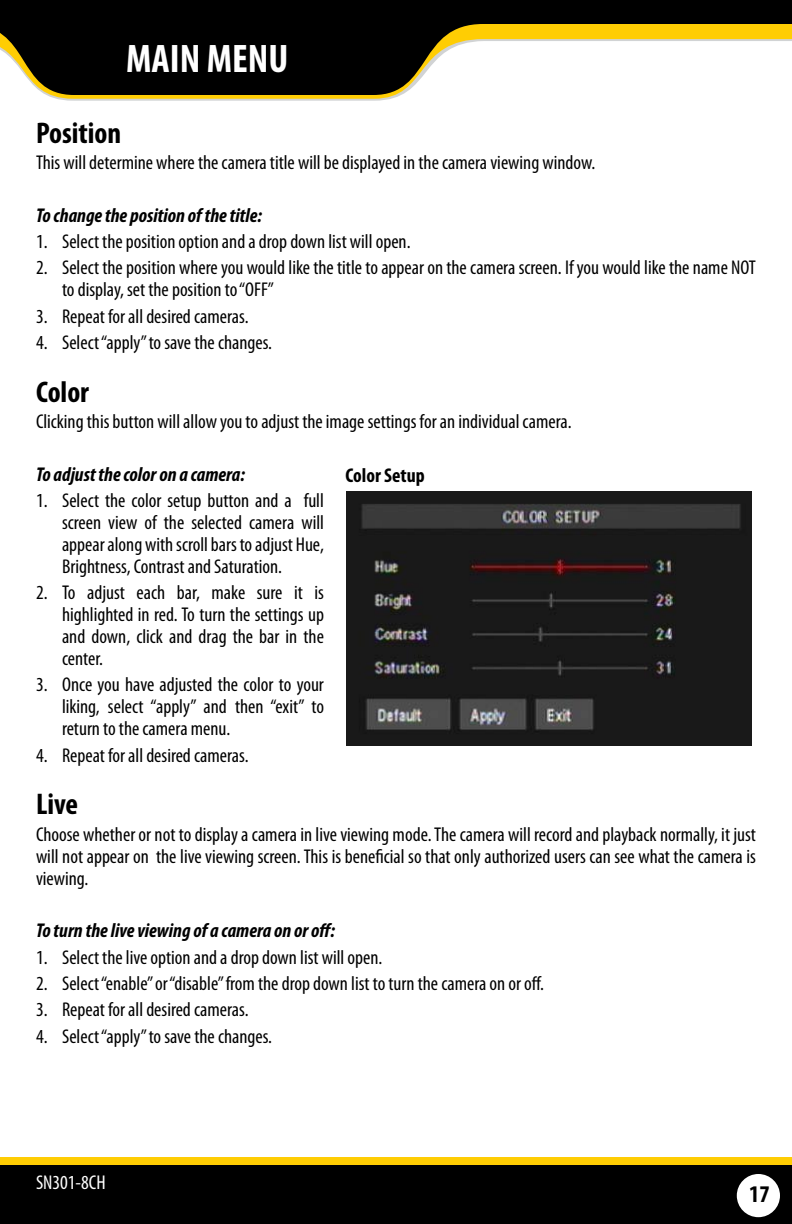
<style>
.page{position:relative;width:792px;height:1224px;background:#fff}
.page>*{position:absolute;margin:0;border:0;box-sizing:border-box;transform-origin:0 0}
.t1{font:700 condensed 40px "Myriad Pro";color:#fff}
.t2{font:700 condensed 30px "Myriad Pro";color:#000}
.t3{font:700 condensed 24px "Myriad Pro";color:#000}
.t4{font:condensed 20px/22px "Myriad Pro";color:#000;text-align:justify}
.t5{font:italic 700 condensed 20px "Myriad Pro";color:#000}
.t6{font:700 condensed 20px "Myriad Pro";color:#000}
.t7{font:condensed 20px "Myriad Pro";color:#fff}
</style>
<div class="page">
<div style="left:0;top:1158px;width:792px;height:18px;background:#ffcd03"></div>
<div style="left:0;top:1166px;width:792px;height:58px;background:#000"></div>
<div style="left:737px;top:1174px;width:43px;height:43px;background:#fff;border-radius:50%"></div>
<svg style="left:47px;top:95px;width:354px;height:4px"></svg>
<svg style="left:0;top:0;width:792px;height:95px;fill:#000"></svg>
<img style="left:346px;top:492px;width:406px;height:254px">
<h1 class="t1" style="left:126px;top:34px;width:164px">MAIN MENU</h1>
<h2 class="t2" style="left:36px;top:114px;width:87px">Position</h2>
<p class="t4" style="left:36px;top:151px;width:561px">This will determine where the camera title will be displayed in the camera viewing window.</p>
<p class="t5" style="left:36px;top:203px;width:227px">To change the position of the title:</p>
<p class="t4" style="left:36px;top:230px;width:376px">1. Select the position option and a drop down list will open.</p>
<p class="t4" style="left:62px;top:256px;width:696px;text-indent:-26px">2. Select the position where you would like the title to appear on the camera screen. If you would like the name NOT to display, set the position to “OFF”</p>
<p class="t4" style="left:36px;top:305px;width:214px">3. Repeat for all desired cameras.</p>
<p class="t4" style="left:36px;top:331px;width:238px">4. Select “apply” to save the changes.</p>
<h2 class="t2" style="left:36px;top:373px;width:55px">Color</h2>
<p class="t4" style="left:36px;top:410px;width:537px">Clicking this button will allow you to adjust the image settings for an individual camera.</p>
<p class="t5" style="left:36px;top:461px;width:210px">To adjust the color on a camera:</p>
<p class="t4" style="left:62px;top:489px;width:264px;text-indent:-26px">1. Select the color setup button and a full screen view of the selected camera will appear along with scroll bars to adjust Hue, Brightness, Contrast and Saturation.</p>
<p class="t4" style="left:62px;top:581px;width:264px;text-indent:-26px">2. To adjust each bar, make sure it is highlighted in red. To turn the settings up and down, click and drag the bar in the center.</p>
<p class="t4" style="left:62px;top:674px;width:263px;text-indent:-26px">3. Once you have adjusted the color to your liking, select “apply” and then “exit” to return to the camera menu.</p>
<p class="t4" style="left:36px;top:744px;width:214px">4. Repeat for all desired cameras.</p>
<h2 class="t2" style="left:36px;top:786px;width:44px">Live</h2>
<p class="t4" style="left:36px;top:823px;width:722px">Choose whether or not to display a camera in live viewing mode. The camera will record and playback normally, it just will not appear on the live viewing screen. This is beneficial so that only authorized users can see what the camera is viewing.</p>
<p class="t5" style="left:36px;top:918px;width:300px">To turn the live viewing of a camera on or off:</p>
<p class="t4" style="left:36px;top:946px;width:348px">1. Select the live option and a drop down list will open.</p>
<p class="t4" style="left:36px;top:972px;width:510px">2. Select “enable” or “disable” from the drop down list to turn the camera on or off.</p>
<p class="t4" style="left:36px;top:999px;width:214px">3. Repeat for all desired cameras.</p>
<p class="t4" style="left:36px;top:1025px;width:238px">4. Select “apply” to save the changes.</p>
<p class="t6" style="left:345px;top:463px;width:81px">Color Setup</p>
<p class="t7" style="left:36px;top:1170px;width:71px">SN301-8CH</p>
<p class="t3" style="left:749px;top:1179px;width:22px">17</p>
</div>
